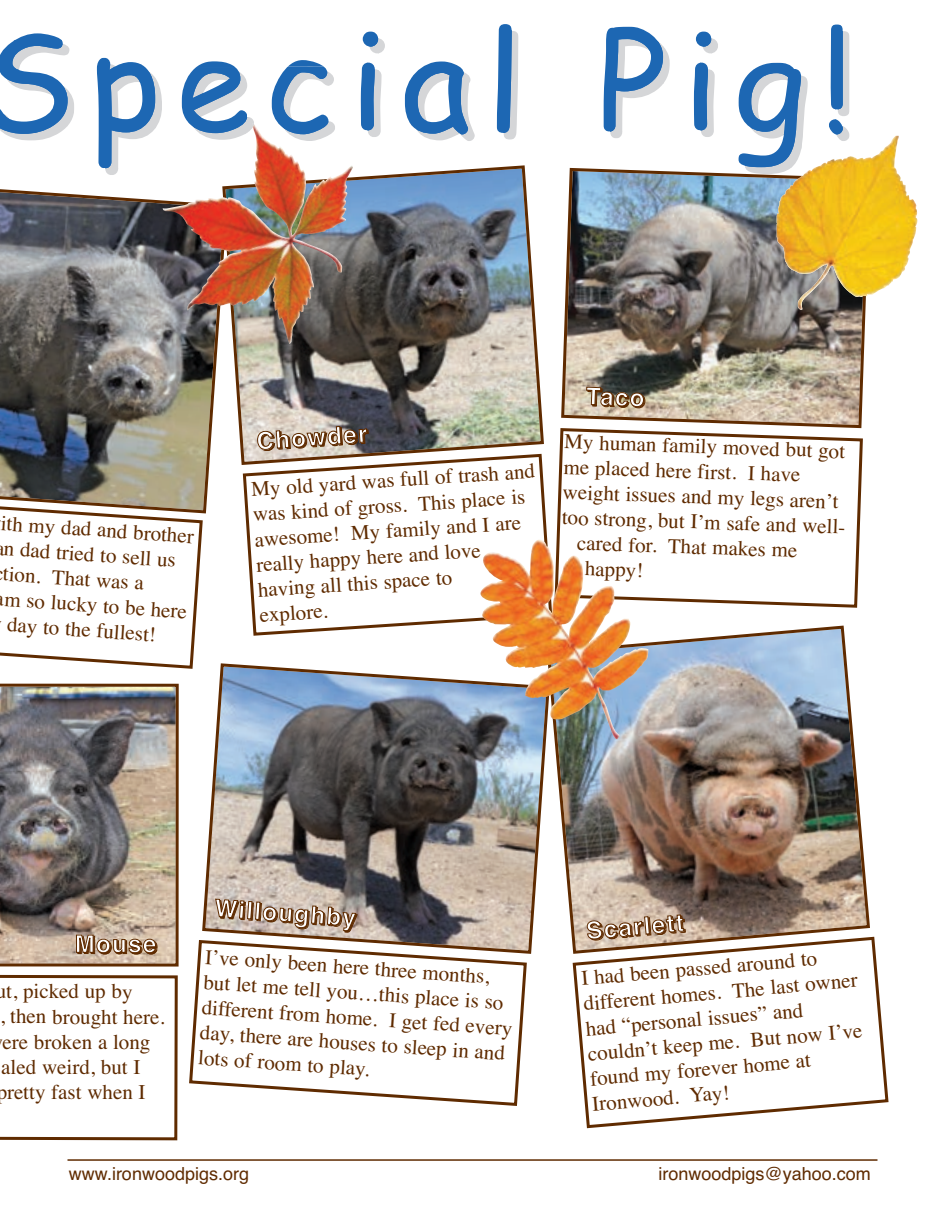
<style>
.page{position:relative;width:945px;height:1215px;background:#fff}
.page>*{position:absolute;margin:0;border:0;box-sizing:border-box;transform-origin:0 0}
.t1{font:135px "Comic Sans MS";letter-spacing:.11em;color:#1d67b3}
.t2{font:700 24px "Helvetica";letter-spacing:.055em;color:#fff}
.t3{font:21px/25.2px "Times";color:#5f2b00}
.t4{font:18px "Helvetica";color:#5f2b00}
</style>
<div class="page">
<img style="left:561px;top:168px;width:305px;height:259px">
<img style="left:777px;top:136px;width:119px;height:174px">
<img style="left:230px;top:164px;width:314px;height:291px">
<svg style="left:189px;top:940px;width:338px;height:166px"></svg>
<svg style="left:257px;top:425px;width:112px;height:26px"></svg>
<img style="left:554px;top:625px;width:316px;height:310px">
<svg style="left:556px;top:427px;width:307px;height:181px"></svg>
<hr style="left:68px;top:1159px;width:810px;height:2px;background:#5f2b00">
<svg style="left:241px;top:452px;width:307px;height:184px"></svg>
<svg style="left:571px;top:935px;width:318px;height:194px"></svg>
<svg style="left:586px;top:387px;width:59px;height:21px"></svg>
<svg style="left:587px;top:915px;width:99px;height:27px"></svg>
<svg style="left:0;top:515px;width:203px;height:154px"></svg>
<svg style="left:0;top:189px;width:220px;height:326px"></svg>
<svg style="left:0;top:974px;width:178px;height:167px"></svg>
<img style="left:0;top:684px;width:179px;height:283px">
<svg style="left:76px;top:935px;width:81px;height:19px"></svg>
<img style="left:163px;top:131px;width:127px;height:179px">
<svg style="left:804px;top:171px;width:4px;height:3px"></svg>
<svg style="left:0;top:40px;width:68px;height:94px"></svg>
<svg style="left:103px;top:64px;width:52px;height:104px"></svg>
<svg style="left:188px;top:68px;width:59px;height:65px"></svg>
<svg style="left:278px;top:67px;width:50px;height:67px"></svg>
<svg style="left:367px;top:38px;width:11px;height:92px"></svg>
<svg style="left:411px;top:68px;width:57px;height:66px"></svg>
<div style="left:503px;top:31px;width:9px;height:102px;background:#1d67b3"></div>
<svg style="left:610px;top:33px;width:53px;height:99px"></svg>
<svg style="left:700px;top:38px;width:11px;height:92px"></svg>
<svg style="left:745px;top:69px;width:56px;height:98px"></svg>
<svg style="left:836px;top:31px;width:7px;height:103px"></svg>
<img style="left:201px;top:662px;width:345px;height:293px">
<svg style="left:215px;top:899px;width:143px;height:34px"></svg>
<img style="left:475px;top:541px;width:173px;height:198px">
<h1 class="t1" style="left:-19px;top:5px;width:874px">Special Pig!</h1>
<p class="t3" style="left:2px;top:512px;width:195px;rotate:4deg">ith my dad and brother</p>
<p class="t3" style="left:5px;top:537px;width:174px;rotate:4deg">n dad tried to sell us</p>
<p class="t3" style="left:4px;top:563px;width:143px;rotate:4deg">tion. That was a</p>
<p class="t3" style="left:-4px;top:587px;width:194px;rotate:4deg">am so lucky to be here</p>
<p class="t3" style="left:8px;top:613px;width:151px;rotate:4deg">day to the fullest!</p>
<p class="t2" style="left:586px;top:387px;width:60px;rotate:2deg">Taco</p>
<p class="t2" style="left:256px;top:432px;width:112px;rotate:-4deg">Chowder</p>
<p class="t3" style="left:565px;top:431px;width:282px;rotate:2deg">My human family moved but got</p>
<p class="t3" style="left:564px;top:456px;width:238px;rotate:2deg">me placed here first. I have</p>
<p class="t3" style="left:563px;top:481px;width:277px;rotate:2deg">weight issues and my legs aren’t</p>
<p class="t3" style="left:562px;top:506px;width:289px;rotate:2deg">too strong, but I’m safe and well-</p>
<p class="t3" style="left:578px;top:532px;width:222px;rotate:2deg">cared for. That makes me</p>
<p class="t3" style="left:585px;top:558px;width:60px;rotate:2deg">happy!</p>
<p class="t3" style="left:250px;top:479px;width:286px;rotate:-4deg">My old yard was full of trash and was kind of gross. This place is awesome! My family and I are really happy here and love having all this space to<br>explore.</p>
<p class="t2" style="left:75px;top:935px;width:83px">Mouse</p>
<p class="t3" style="left:-4px;top:981px;width:171px">ut, picked up by<br>, then brought here. ere broken a long aled weird, but I pretty fast when I</p>
<p class="t2" style="left:215px;top:899px;width:143px;rotate:4deg">Willoughby</p>
<p class="t3" style="left:206px;top:946px;width:313px;rotate:4deg">I’ve only been here three months, but let me tell you…this place is so different from home. I get fed every day, there are houses to sleep in and lots of room to play.</p>
<p class="t2" style="left:586px;top:922px;width:99px;rotate:-5deg">Scarlett</p>
<p class="t3" style="left:580px;top:968px;width:277px;rotate:-5deg">I had been passed around to different homes. The last owner had “personal issues” and couldn’t keep me. But now I’ve found my forever home at<br>Ironwood. Yay!</p>
<p class="t4" style="left:69px;top:1168px;width:182px">www.ironwoodpigs.org</p>
<p class="t4" style="left:659px;top:1168px;width:214px">ironwoodpigs@yahoo.com</p>
</div>
